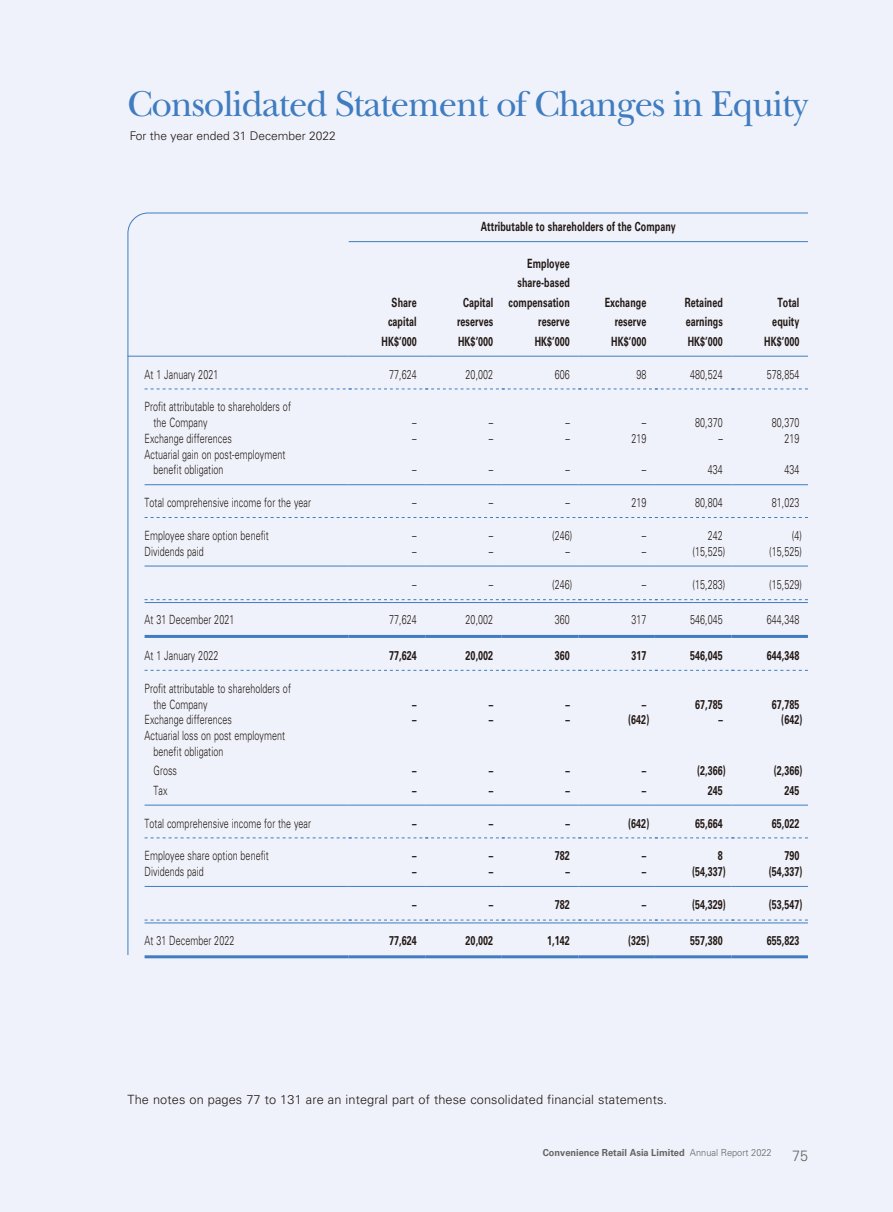
<style>
.page{position:relative;width:893px;height:1212px;background:#eff2fa}
.page>*{position:absolute;margin:0;border:0;box-sizing:border-box;transform-origin:0 0}
.t1{font:37.5px "New Baskerville Std";letter-spacing:-.03em;color:#3f7cc0}
.t2{font:300 15px "Univers LT Std";color:#666565;scale:.95 1}
.t3{font:300 12.75px/15.8px "Univers LT Std";letter-spacing:.01em;color:#231916;scale:.7 1}
.t4{font:700 12.75px/19.5px "Univers LT Std";letter-spacing:.01em;color:#231916;scale:.7 1}
.t5{font:300 12.75px "Univers LT Std";letter-spacing:.01em;color:#231916}
.t6{font:300 12px "Univers LT Std";color:#231916}
.t7{font:700 9.75px "Univers LT Std";color:#666565;scale:.95 1}
.s1{font-weight:300}
</style>
<div class="page">
<hr style="left:145px;top:955px;width:204px;height:3px;background:#3f7cc0">
<hr style="left:349px;top:955px;width:76px;height:3px;background:#3f7cc0">
<hr style="left:425px;top:955px;width:77px;height:3px;background:#3f7cc0">
<hr style="left:502px;top:955px;width:76px;height:3px;background:#3f7cc0">
<hr style="left:578px;top:955px;width:77px;height:3px;background:#3f7cc0">
<hr style="left:655px;top:955px;width:76px;height:3px;background:#3f7cc0">
<hr style="left:731px;top:955px;width:77px;height:3px;background:#3f7cc0">
<svg style="left:128px;top:213px;width:680px;height:742px"></svg>
<h1 class="t1" style="left:128px;top:89px;width:682px">Consolidated Statement of Changes in Equity</h1>
<p class="t6" style="left:130px;top:130px;width:208px">For the year ended 31 December 2022</p>
<p class="t4" style="left:481px;top:218px;width:280px">Attributable to shareholders of the Company</p>
<p class="t4" style="left:388px;top:293px;width:42px">Share capital</p>
<p class="t4" style="left:457px;top:293px;width:53px;text-align:center">Capital reserves</p>
<p class="t4" style="left:509px;top:254px;width:89px;text-align:right">Employee share-based compensation reserve</p>
<p class="t4" style="left:605px;top:293px;width:61px;text-align:right">Exchange reserve</p>
<p class="t4" style="left:685px;top:293px;width:56px">Retained earnings</p>
<p class="t4" style="left:772px;top:293px;width:40px;text-align:center">Total equity</p>
<p class="t4" style="left:382px;top:332px;width:52px">HK$’000</p>
<p class="t4" style="left:458px;top:332px;width:52px">HK$’000</p>
<p class="t4" style="left:535px;top:332px;width:52px">HK$’000</p>
<p class="t4" style="left:611px;top:332px;width:52px">HK$’000</p>
<p class="t4" style="left:688px;top:332px;width:52px">HK$’000</p>
<p class="t4" style="left:764px;top:332px;width:52px">HK$’000</p>
<p class="t3" style="left:145px;top:367px;width:107px">At 1 January 2021</p>
<p class="t3" style="left:389px;top:367px;width:41px">77,624</p>
<p class="t3" style="left:466px;top:367px;width:41px">20,002</p>
<p class="t3" style="left:555px;top:367px;width:23px">606</p>
<p class="t3" style="left:636px;top:367px;width:16px">98</p>
<p class="t3" style="left:690px;top:367px;width:48px">480,524</p>
<p class="t3" style="left:767px;top:367px;width:48px">578,854</p>
<p class="t3" style="left:153px;top:400px;width:198px;text-indent:-9px">Profit attributable to shareholders of the Company</p>
<p class="t3" style="left:412px;top:415px;width:8px">–</p>
<p class="t3" style="left:489px;top:415px;width:8px">–</p>
<p class="t3" style="left:565px;top:415px;width:8px">–</p>
<p class="t3" style="left:642px;top:415px;width:8px">–</p>
<p class="t3" style="left:695px;top:415px;width:41px">80,370</p>
<p class="t3" style="left:772px;top:415px;width:41px">80,370</p>
<p class="t3" style="left:145px;top:431px;width:126px">Exchange differences</p>
<p class="t3" style="left:412px;top:431px;width:8px">–</p>
<p class="t3" style="left:489px;top:431px;width:8px">–</p>
<p class="t3" style="left:565px;top:431px;width:8px">–</p>
<p class="t3" style="left:631px;top:431px;width:23px">219</p>
<p class="t3" style="left:718px;top:431px;width:8px">–</p>
<p class="t3" style="left:784px;top:431px;width:23px">219</p>
<p class="t3" style="left:153px;top:447px;width:190px;text-indent:-9px">Actuarial gain on post-employment benefit obligation</p>
<p class="t3" style="left:412px;top:463px;width:8px">–</p>
<p class="t3" style="left:489px;top:463px;width:8px">–</p>
<p class="t3" style="left:565px;top:463px;width:8px">–</p>
<p class="t3" style="left:642px;top:463px;width:8px">–</p>
<p class="t3" style="left:708px;top:463px;width:23px">434</p>
<p class="t3" style="left:784px;top:463px;width:23px">434</p>
<p class="t3" style="left:145px;top:496px;width:239px">Total comprehensive income for the year</p>
<p class="t3" style="left:412px;top:496px;width:8px">–</p>
<p class="t3" style="left:489px;top:496px;width:8px">–</p>
<p class="t3" style="left:565px;top:496px;width:8px">–</p>
<p class="t3" style="left:631px;top:496px;width:23px">219</p>
<p class="t3" style="left:695px;top:496px;width:41px">80,804</p>
<p class="t3" style="left:772px;top:496px;width:41px">81,023</p>
<p class="t3" style="left:145px;top:528px;width:179px">Employee share option benefit</p>
<p class="t3" style="left:412px;top:528px;width:8px">–</p>
<p class="t3" style="left:489px;top:528px;width:8px">–</p>
<p class="t3" style="left:552px;top:528px;width:30px">(246)</p>
<p class="t3" style="left:642px;top:528px;width:8px">–</p>
<p class="t3" style="left:708px;top:528px;width:23px">242</p>
<p class="t3" style="left:792px;top:528px;width:16px">(4)</p>
<p class="t3" style="left:145px;top:544px;width:86px">Dividends paid</p>
<p class="t3" style="left:412px;top:544px;width:8px">–</p>
<p class="t3" style="left:489px;top:544px;width:8px">–</p>
<p class="t3" style="left:565px;top:544px;width:8px">–</p>
<p class="t3" style="left:642px;top:544px;width:8px">–</p>
<p class="t3" style="left:693px;top:544px;width:48px">(15,525)</p>
<p class="t3" style="left:769px;top:544px;width:48px">(15,525)</p>
<p class="t3" style="left:412px;top:577px;width:8px">–</p>
<p class="t3" style="left:489px;top:577px;width:8px">–</p>
<p class="t3" style="left:552px;top:577px;width:30px">(246)</p>
<p class="t3" style="left:642px;top:577px;width:8px">–</p>
<p class="t3" style="left:693px;top:577px;width:48px">(15,283)</p>
<p class="t3" style="left:769px;top:577px;width:48px">(15,529)</p>
<p class="t3" style="left:145px;top:613px;width:130px">At 31 December 2021</p>
<p class="t3" style="left:389px;top:613px;width:41px">77,624</p>
<p class="t3" style="left:466px;top:613px;width:41px">20,002</p>
<p class="t3" style="left:555px;top:613px;width:23px">360</p>
<p class="t3" style="left:631px;top:613px;width:23px">317</p>
<p class="t3" style="left:690px;top:613px;width:48px">546,045</p>
<p class="t3" style="left:767px;top:613px;width:48px">644,348</p>
<p class="t3" style="left:145px;top:648px;width:107px">At 1 January 2022</p>
<p class="t4" style="left:389px;top:646px;width:41px">77,624</p>
<p class="t4" style="left:466px;top:646px;width:41px">20,002</p>
<p class="t4" style="left:555px;top:646px;width:23px">360</p>
<p class="t4" style="left:631px;top:646px;width:23px">317</p>
<p class="t4" style="left:690px;top:646px;width:48px">546,045</p>
<p class="t4" style="left:767px;top:646px;width:48px">644,348</p>
<p class="t3" style="left:153px;top:681px;width:198px;text-indent:-9px">Profit attributable to shareholders of the Company</p>
<p class="t4" style="left:412px;top:695px;width:8px">–</p>
<p class="t4" style="left:489px;top:695px;width:8px">–</p>
<p class="t4" style="left:565px;top:695px;width:8px">–</p>
<p class="t4" style="left:642px;top:695px;width:8px">–</p>
<p class="t4" style="left:695px;top:695px;width:41px">67,785</p>
<p class="t4" style="left:772px;top:695px;width:41px">67,785</p>
<p class="t3" style="left:145px;top:713px;width:126px">Exchange differences</p>
<p class="t4" style="left:412px;top:711px;width:8px">–</p>
<p class="t4" style="left:489px;top:711px;width:8px">–</p>
<p class="t4" style="left:565px;top:711px;width:8px">–</p>
<p class="t4" style="left:628px;top:711px;width:32px">(642)</p>
<p class="t4" style="left:718px;top:711px;width:8px">–</p>
<p class="t4" style="left:781px;top:711px;width:32px">(642)</p>
<p class="t3" style="left:153px;top:728px;width:190px;text-indent:-9px">Actuarial loss on post employment benefit obligation</p>
<p class="t3" style="left:153px;top:764px;width:35px">Gross</p>
<p class="t4" style="left:412px;top:762px;width:8px">–</p>
<p class="t4" style="left:489px;top:762px;width:8px">–</p>
<p class="t4" style="left:565px;top:762px;width:8px">–</p>
<p class="t4" style="left:642px;top:762px;width:8px">–</p>
<p class="t4" style="left:697px;top:762px;width:42px">(2,366)</p>
<p class="t4" style="left:774px;top:762px;width:42px">(2,366)</p>
<p class="t3" style="left:153px;top:783px;width:22px">Tax</p>
<p class="t4" style="left:412px;top:781px;width:8px">–</p>
<p class="t4" style="left:489px;top:781px;width:8px">–</p>
<p class="t4" style="left:565px;top:781px;width:8px">–</p>
<p class="t4" style="left:642px;top:781px;width:8px">–</p>
<p class="t4" style="left:708px;top:781px;width:23px">245</p>
<p class="t4" style="left:784px;top:781px;width:23px">245</p>
<p class="t3" style="left:145px;top:816px;width:239px">Total comprehensive income for the year</p>
<p class="t4" style="left:412px;top:814px;width:8px">–</p>
<p class="t4" style="left:489px;top:814px;width:8px">–</p>
<p class="t4" style="left:565px;top:814px;width:8px">–</p>
<p class="t4" style="left:628px;top:814px;width:32px">(642)</p>
<p class="t4" style="left:695px;top:814px;width:41px">65,664</p>
<p class="t4" style="left:772px;top:814px;width:41px">65,022</p>
<p class="t3" style="left:145px;top:849px;width:179px">Employee share option benefit</p>
<p class="t4" style="left:412px;top:847px;width:8px">–</p>
<p class="t4" style="left:489px;top:847px;width:8px">–</p>
<p class="t4" style="left:555px;top:847px;width:23px">782</p>
<p class="t4" style="left:642px;top:847px;width:8px">–</p>
<p class="t4" style="left:718px;top:847px;width:9px">8</p>
<p class="t4" style="left:784px;top:847px;width:23px">790</p>
<p class="t3" style="left:145px;top:864px;width:86px">Dividends paid</p>
<p class="t4" style="left:412px;top:862px;width:8px">–</p>
<p class="t4" style="left:489px;top:862px;width:8px">–</p>
<p class="t4" style="left:565px;top:862px;width:8px">–</p>
<p class="t4" style="left:642px;top:862px;width:8px">–</p>
<p class="t4" style="left:692px;top:862px;width:50px">(54,337)</p>
<p class="t4" style="left:769px;top:862px;width:50px">(54,337)</p>
<p class="t4" style="left:412px;top:895px;width:8px">–</p>
<p class="t4" style="left:489px;top:895px;width:8px">–</p>
<p class="t4" style="left:555px;top:895px;width:23px">782</p>
<p class="t4" style="left:642px;top:895px;width:8px">–</p>
<p class="t4" style="left:692px;top:895px;width:50px">(54,329)</p>
<p class="t4" style="left:769px;top:895px;width:50px">(53,547)</p>
<p class="t3" style="left:145px;top:933px;width:130px">At 31 December 2022</p>
<p class="t4" style="left:389px;top:931px;width:41px">77,624</p>
<p class="t4" style="left:466px;top:931px;width:41px">20,002</p>
<p class="t4" style="left:547px;top:931px;width:34px">1,142</p>
<p class="t4" style="left:628px;top:931px;width:32px">(325)</p>
<p class="t4" style="left:690px;top:931px;width:48px">557,380</p>
<p class="t4" style="left:767px;top:931px;width:48px">655,823</p>
<p class="t5" style="left:128px;top:1093px;width:541px">The notes on pages 77 to 131 are an integral part of these consolidated financial statements.</p>
<p class="t7" style="left:543px;top:1148px;width:243px">Convenience Retail Asia Limited <span class="s1">Annual Report 2022</span></p>
<p class="t2" style="left:792px;top:1148px;width:18px">75</p>
</div>
